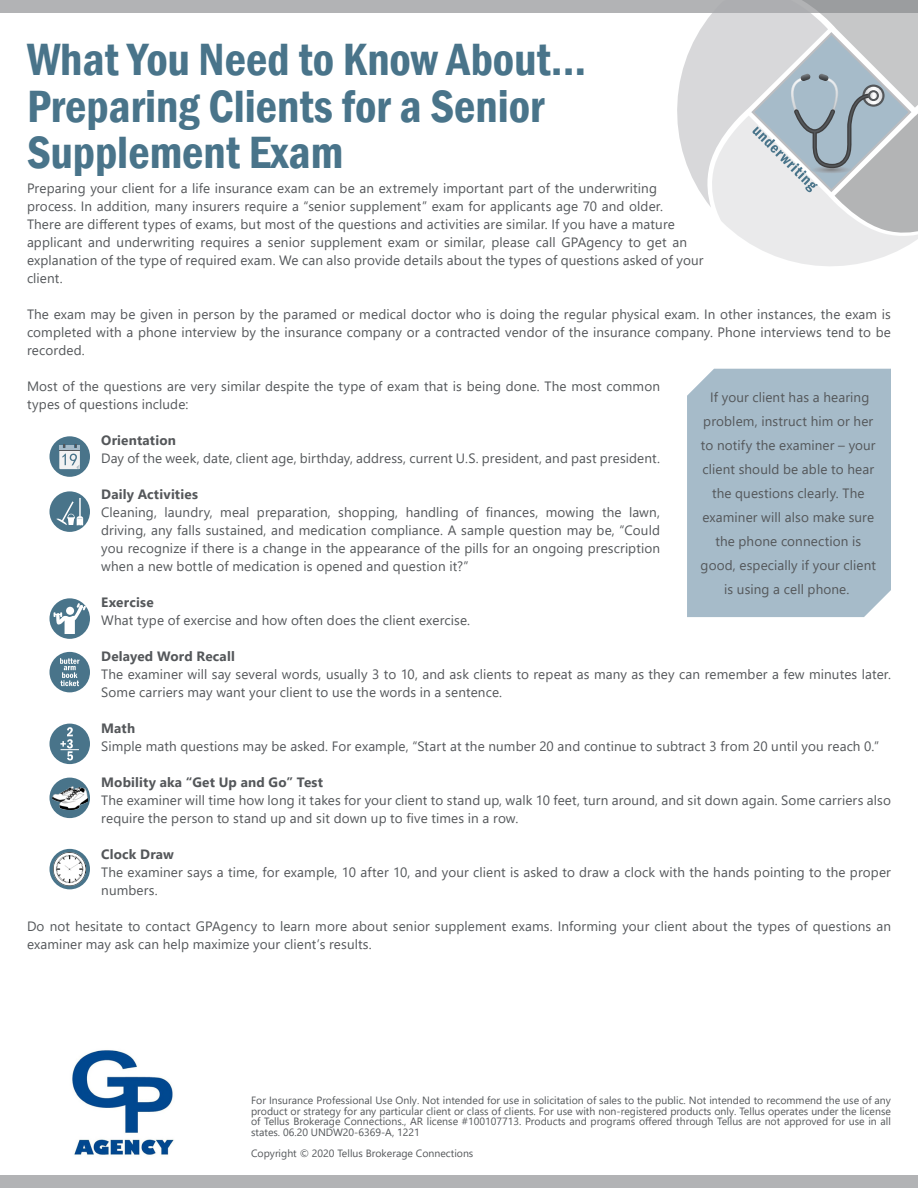
<style>
.page{position:relative;width:918px;height:1188px;background:#fff}
.page>*{position:absolute;margin:0;border:0;box-sizing:border-box;transform-origin:0 0}
.t1{font:600 condensed 46.5px/46.5px "Franklin Gothic";color:#49748a}
.t2{font:13.5px/18px "Segoe UI";letter-spacing:.01em;color:#54575a}
.t3{font:700 13.5px "Segoe UI";letter-spacing:.01em;color:#54575a}
.t4{font:10.5px/10.5px "Segoe UI";color:#54575a;text-align:justify}
</style>
<div class="page">
<div style="left:0;top:0;width:918px;height:13px;background:#b2b3b5"></div>
<svg style="left:677px;top:0;width:241px;height:266px"></svg>
<div style="left:0;top:1175px;width:918px;height:13px;background:#b2b3b5"></div>
<img style="left:72px;top:1050px;width:102px;height:105px">
<div style="left:687px;top:369px;width:204px;height:248px;background:#a6bbc9"></div>
<div style="left:49px;top:436px;width:41px;height:41px;background:#49748a;border-radius:50%"></div>
<svg style="left:59px;top:446px;width:21px;height:23px"></svg>
<svg style="left:60px;top:444px;width:20px;height:25px"></svg>
<div style="left:49px;top:491px;width:41px;height:41px;background:#49748a;border-radius:50%"></div>
<svg style="left:56px;top:498px;width:27px;height:27px"></svg>
<svg style="left:49px;top:598px;width:41px;height:41px"></svg>
<svg style="left:54px;top:603px;width:32px;height:31px"></svg>
<div style="left:49px;top:652px;width:41px;height:40px;background:#49748a;border-radius:50%"></div>
<svg style="left:60px;top:658px;width:19px;height:28px"></svg>
<div style="left:50px;top:724px;width:40px;height:40px;background:#49748a;border-radius:50%"></div>
<svg style="left:60px;top:727px;width:19px;height:33px"></svg>
<div style="left:49px;top:778px;width:41px;height:40px;background:#49748a;border-radius:50%"></div>
<img style="left:52px;top:786px;width:35px;height:24px">
<svg style="left:50px;top:849px;width:40px;height:40px"></svg>
<img style="left:54px;top:853px;width:32px;height:32px">
<p class="t1" style="left:27px;top:36px;width:561px">What You Need to Know About...</p>
<p class="t1" style="left:27px;top:82px;width:519px">Preparing Clients for a Senior<br>Supplement Exam</p>
<p class="t2" style="left:27px;top:178px;width:678px">Preparing your client for a life insurance exam can be an extremely important part of the underwriting process. In addition, many insurers require a “senior supplement” exam for applicants age 70 and older.<br>There are different types of exams, but most of the questions and activities are similar. If you have a mature applicant and underwriting requires a senior supplement exam or similar, please call GPAgency to get an explanation of the type of required exam. We can also provide details about the types of questions asked of your client.</p>
<p class="t2" style="left:27px;top:304px;width:865px;text-align:justify">The exam may be given in person by the paramed or medical doctor who is doing the regular physical exam. In other instances, the exam is completed with a phone interview by the insurance company or a contracted vendor of the insurance company. Phone interviews tend to be recorded.</p>
<p class="t2" style="left:27px;top:376px;width:635px">Most of the questions are very similar despite the type of exam that is being done. The most common types of questions include:</p>
<p class="t3" style="left:101px;top:428px;width:76px">Orientation</p>
<p class="t2" style="left:101px;top:448px;width:560px">Day of the week, date, client age, birthday, address, current U.S. president, and past president.</p>
<p class="t3" style="left:101px;top:482px;width:98px">Daily Activities</p>
<p class="t2" style="left:101px;top:502px;width:560px;text-align:justify">Cleaning, laundry, meal preparation, shopping, handling of finances, mowing the lawn, driving, any falls sustained, and medication compliance. A sample question may be, “Could you recognize if there is a change in the appearance of the pills for an ongoing prescription when a new bottle of medication is opened and question it?”</p>
<p class="t3" style="left:101px;top:590px;width:54px">Exercise</p>
<p class="t2" style="left:101px;top:610px;width:370px">What type of exercise and how often does the client exercise.</p>
<p class="t3" style="left:101px;top:644px;width:135px">Delayed Word Recall</p>
<p class="t2" style="left:101px;top:664px;width:791px">The examiner will say several words, usually 3 to 10, and ask clients to repeat as many as they can remember a few minutes later.<br>Some carriers may want your client to use the words in a sentence.</p>
<p class="t3" style="left:101px;top:716px;width:36px">Math</p>
<p class="t2" style="left:101px;top:736px;width:779px">Simple math questions may be asked. For example, “Start at the number 20 and continue to subtract 3 from 20 until you reach 0.”</p>
<p class="t3" style="left:101px;top:770px;width:223px">Mobility aka “Get Up and Go” Test</p>
<p class="t2" style="left:101px;top:790px;width:791px">The examiner will time how long it takes for your client to stand up, walk 10 feet, turn around, and sit down again. Some carriers also require the person to stand up and sit down up to five times in a row.</p>
<p class="t3" style="left:101px;top:842px;width:74px">Clock Draw</p>
<p class="t2" style="left:101px;top:862px;width:791px">The examiner says a time, for example, 10 after 10, and your client is asked to draw a clock with the hands pointing to the proper numbers.</p>
<p class="t2" style="left:27px;top:916px;width:866px">Do not hesitate to contact GPAgency to learn more about senior supplement exams. Informing your client about the types of questions an examiner may ask can help maximize your client’s results.</p>
<p class="t2" style="left:701px;top:384px;width:177px;line-height:24px;text-align:center">If your client has a hearing problem, instruct him or her to notify the examiner – your client should be able to hear the questions clearly. The examiner will also make sure the phone connection is good, especially if your client is using a cell phone.</p>
<p class="t4" style="left:251px;top:1094px;width:641px">For Insurance Professional Use Only. Not intended for use in solicitation of sales to the public. Not intended to recommend the use of any product or strategy for any particular client or class of clients. For use with non-registered products only. Tellus operates under the license of Tellus Brokerage Connections., AR license #100107713. Products and programs offered through Tellus are not approved for use in all states. 06.20 UNDW20-6369-A, 1221</p>
<p class="t4" style="left:251px;top:1147px;width:224px">Copyright © 2020 Tellus Brokerage Connections</p>
</div>
